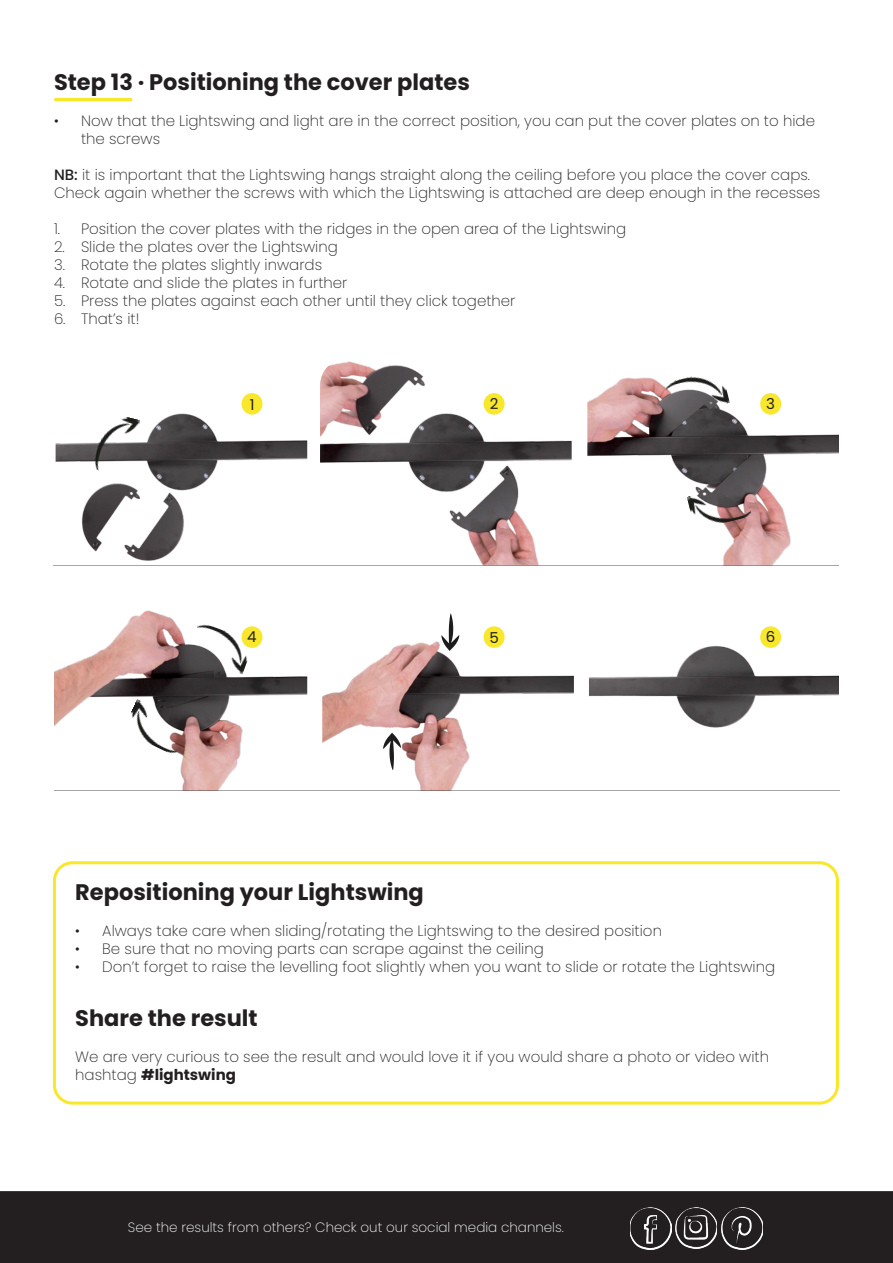
<style>
.page{position:relative;width:893px;height:1263px;background:#fff}
.page>*{position:absolute;margin:0;border:0;box-sizing:border-box;transform-origin:0 0}
.Tussenkop_15pt{font:700 22.5px "Poppins";color:#231f20}
.Platte_tekst_10pt{font:200 15px/18px "Poppins";color:#231f20}
.t1{font:15px "Poppins";color:#231f20}
.t2{font:200 13.5px "Poppins";color:#fff}
.s1{font-weight:500}
.s2{font-weight:700}
</style>
<div class="page">
<div style="left:0;top:1191px;width:893px;height:72px;background:#231f20"></div>
<div style="left:53px;top:861px;width:786px;height:243px;border:3px solid #f8e72a;border-radius:18px"></div>
<hr style="left:54px;top:98px;width:78px;height:3px;background:#f8e72a;border-radius:2px">
<img style="left:56px;top:393px;width:251px;height:168px">
<img style="left:587px;top:377px;width:252px;height:188px">
<img style="left:54px;top:610px;width:253px;height:180px">
<img style="left:589px;top:628px;width:250px;height:100px">
<img style="left:320px;top:361px;width:252px;height:204px">
<img style="left:322px;top:613px;width:252px;height:177px">
<div style="left:242px;top:393px;width:20px;height:22px;background:#f8e72a;border-radius:10px"></div>
<div style="left:484px;top:393px;width:20px;height:22px;background:#f8e72a;border-radius:10px"></div>
<div style="left:760px;top:393px;width:21px;height:22px;background:#f8e72a;border-radius:10px"></div>
<div style="left:242px;top:626px;width:20px;height:22px;background:#f8e72a;border-radius:10px"></div>
<div style="left:484px;top:626px;width:20px;height:22px;background:#f8e72a;border-radius:10px"></div>
<div style="left:760px;top:626px;width:21px;height:22px;background:#f8e72a;border-radius:10px"></div>
<img style="left:92px;top:412px;width:48px;height:65px">
<img style="left:664px;top:376px;width:66px;height:41px">
<img style="left:687px;top:482px;width:65px;height:48px">
<img style="left:187px;top:621px;width:67px;height:53px">
<img style="left:122px;top:699px;width:68px;height:57px">
<svg style="left:441px;top:614px;width:18px;height:37px"></svg>
<svg style="left:383px;top:733px;width:18px;height:37px"></svg>
<img style="left:630px;top:1208px;width:41px;height:41px">
<img style="left:675px;top:1207px;width:42px;height:42px">
<img style="left:722px;top:1208px;width:41px;height:41px">
<svg style="left:54px;top:790px;width:786px;height:1px"></svg>
<svg style="left:53px;top:565px;width:786px;height:1px"></svg>
<p class="Tussenkop_15pt" style="left:54px;top:69px;width:417px">Step 13 · Positioning the cover plates</p>
<p class="Platte_tekst_10pt" style="left:81px;top:112px;width:735px;text-indent:-27px">• Now that the Lightswing and light are in the correct position, you can put the cover plates on to hide the screws</p>
<p class="Platte_tekst_10pt" style="left:54px;top:166px;width:768px"><span class="s1">NB:</span> it is important that the Lightswing hangs straight along the ceiling before you place the cover caps.<br>Check again whether the screws with which the Lightswing is attached are deep enough in the recesses</p>
<p class="Platte_tekst_10pt" style="left:54px;top:220px;width:574px">1. Position the cover plates with the ridges in the open area of the Lightswing</p>
<p class="Platte_tekst_10pt" style="left:54px;top:238px;width:285px">2. Slide the plates over the Lightswing</p>
<p class="Platte_tekst_10pt" style="left:54px;top:256px;width:270px">3. Rotate the plates slightly inwards</p>
<p class="Platte_tekst_10pt" style="left:54px;top:274px;width:295px">4. Rotate and slide the plates in further</p>
<p class="Platte_tekst_10pt" style="left:54px;top:292px;width:463px">5. Press the plates against each other until they click together</p>
<p class="Platte_tekst_10pt" style="left:54px;top:310px;width:87px">6. That’s it!</p>
<p class="t1" style="left:250px;top:396px;width:6px">1</p>
<p class="t1" style="left:490px;top:395px;width:10px">2</p>
<p class="t1" style="left:766px;top:395px;width:10px">3</p>
<p class="t1" style="left:247px;top:628px;width:11px">4</p>
<p class="t1" style="left:489px;top:629px;width:11px">5</p>
<p class="t1" style="left:766px;top:628px;width:11px">6</p>
<p class="Tussenkop_15pt" style="left:75px;top:879px;width:350px">Repositioning your Lightswing</p>
<p class="Platte_tekst_10pt" style="left:75px;top:922px;width:588px">• Always take care when sliding/rotating the Lightswing to the desired position</p>
<p class="Platte_tekst_10pt" style="left:75px;top:940px;width:470px">• Be sure that no moving parts can scrape against the ceiling</p>
<p class="Platte_tekst_10pt" style="left:75px;top:958px;width:701px">• Don’t forget to raise the levelling foot slightly when you want to slide or rotate the Lightswing</p>
<p class="Tussenkop_15pt" style="left:75px;top:1005px;width:184px">Share the result</p>
<p class="Platte_tekst_10pt" style="left:75px;top:1048px;width:695px">We are very curious to see the result and would love it if you would share a photo or video with hashtag <span class="s2">#lightswing</span></p>
<p class="t2" style="left:128px;top:1219px;width:437px">See the results from others? Check out our social media channels.</p>
</div>
